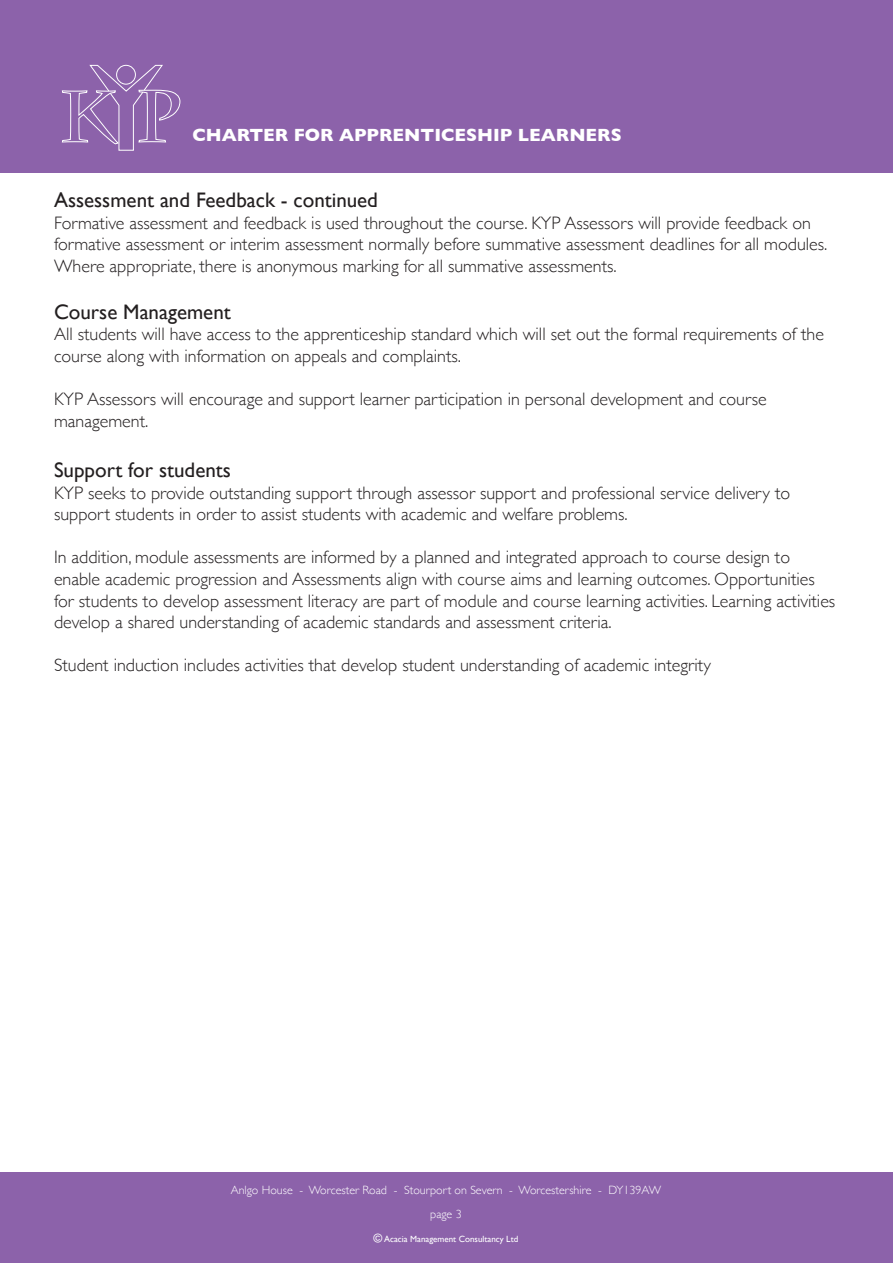
<style>
.page{position:relative;width:893px;height:1263px;background:#fff}
.page>*{position:absolute;margin:0;border:0;box-sizing:border-box;transform-origin:0 0}
.t1{font:21px "Gill Sans";color:#231f20}
.t2{font:300 18px/21.6px "Gill Sans";color:#231f20}
.t3{font:700 18px "Gill Sans";color:#fff}
.t4{font:300 12px "Gill Sans";color:#fff}
.t5{font:9px "Gill Sans";color:#fff}
.s1{font-size:12px}
</style>
<div class="page">
<div style="left:0;top:1172px;width:893px;height:91px;background:#8c62aa"></div>
<div style="left:0;top:0;width:893px;height:172px;background:#8c62aa"></div>
<svg style="left:62px;top:65px;width:119px;height:86px"></svg>
<p class="t3" style="left:192px;top:121px;width:431px">CHARTER FOR APPRENTICESHIP LEARNERS</p>
<p class="t1" style="left:54px;top:187px;width:325px">Assessment and Feedback - continued</p>
<p class="t2" style="left:54px;top:211px;width:775px">Formative assessment and feedback is used throughout the course. KYP Assessors will provide feedback on formative assessment or interim assessment normally before summative assessment deadlines for all modules.<br>Where appropriate, there is anonymous marking for all summative assessments.</p>
<p class="t1" style="left:54px;top:299px;width:178px">Course Management</p>
<p class="t2" style="left:54px;top:323px;width:771px">All students will have access to the apprenticeship standard which will set out the formal requirements of the course along with information on appeals and complaints.</p>
<p class="t2" style="left:54px;top:387px;width:714px">KYP Assessors will encourage and support learner participation in personal development and course management.</p>
<p class="t1" style="left:54px;top:457px;width:178px">Support for students</p>
<p class="t2" style="left:54px;top:481px;width:738px">KYP seeks to provide outstanding support through assessor support and professional service delivery to support students in order to assist students with academic and welfare problems.</p>
<p class="t2" style="left:54px;top:546px;width:783px">In addition, module assessments are informed by a planned and integrated approach to course design to enable academic progression and Assessments align with course aims and learning outcomes. Opportunities for students to develop assessment literacy are part of module and course learning activities. Learning activities develop a shared understanding of academic standards and assessment criteria.</p>
<p class="t2" style="left:54px;top:654px;width:658px">Student induction includes activities that develop student understanding of academic integrity</p>
<p class="t4" style="left:231px;top:1180px;width:432px">Anlgo House - Worcester Road - Stourport on Severn - Worcestershire - DY139AW</p>
<p class="t4" style="left:430px;top:1204px;width:33px">page 3</p>
<p class="t5" style="left:374px;top:1233px;width:146px"><span class="s1">©</span> Acacia Management Consultancy Ltd</p>
</div>
